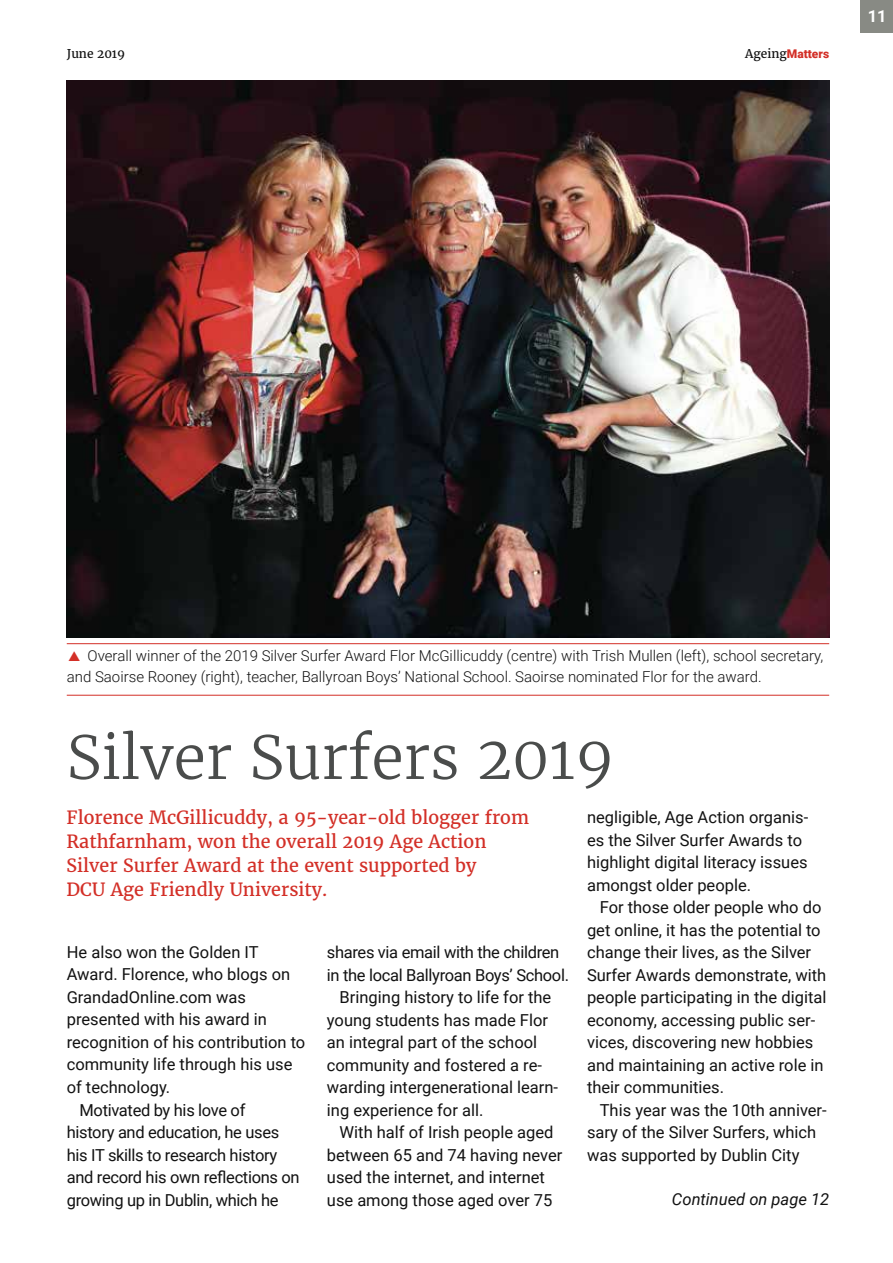
<style>
.page{position:relative;width:893px;height:1263px;background:#fff}
.page>*{position:absolute;margin:0;border:0;box-sizing:border-box;transform-origin:0 0}
.t1{font:300 59.25px "Merriweather";color:#4a4c4b}
.t2{font:18px/24px "Merriweather";color:#d32f27}
.t3{font:16.5px/22.5px "Roboto";color:#121212}
.t4{font:16.5px "Roboto";letter-spacing:-.02em;color:#121212}
.t5{font:italic 16.5px "Roboto";color:#121212}
.t6{font:700 16.5px "Roboto";color:#fff}
.t7{font:300 15px/21px "Roboto";color:#121212}
.t8{font:900 12px "Roboto";color:#d32f27}
.t9{font:12px "Merriweather";color:#121212}
.s1{font-family:"Merriweather";font-weight:400;color:#121212}
.s2{color:#d32f27}
</style>
<div class="page">
<div style="left:860px;top:0;width:33px;height:33px;background:#888a84"></div>
<img style="left:67px;top:80px;width:762px;height:557px">
<hr style="left:67px;top:643px;width:762px;height:1px;background:#d32f27">
<hr style="left:67px;top:695px;width:762px;height:1px;background:#d32f27">
<p class="t9" style="left:67px;top:46px;width:60px">June 2019</p>
<p class="t8" style="left:745px;top:45px;width:85px"><span class="s1">Ageing</span>Matters</p>
<p class="t6" style="left:868px;top:4px;width:20px">11</p>
<p class="t7" style="left:67px;top:645px;width:758px"><span class="s2">▲</span> Overall winner of the 2019 Silver Surfer Award Flor McGillicuddy (centre) with Trish Mullen (left), school secretary, and Saoirse Rooney (right), teacher, Ballyroan Boys’ National School. Saoirse nominated Flor for the award.</p>
<h1 class="t1" style="left:67px;top:721px;width:549px">Silver Surfers 2019</h1>
<p class="t2" style="left:67px;top:806px;width:464px">Florence McGillicuddy, a 95-year-old blogger from Rathfarnham, won the overall 2019 Age Action Silver Surfer Award at the event supported by<br>DCU Age Friendly University.</p>
<p class="t3" style="left:67px;top:940px;width:193px">He also won the Golden IT</p>
<p class="t3" style="left:67px;top:963px;width:225px">Award. Florence, who blogs on</p>
<p class="t3" style="left:67px;top:985px;width:181px">GrandadOnline.com was</p>
<p class="t3" style="left:67px;top:1008px;width:202px">presented with his award in</p>
<p class="t3" style="left:67px;top:1030px;width:240px">recognition of his contribution to</p>
<p class="t3" style="left:67px;top:1053px;width:227px">community life through his use</p>
<p class="t3" style="left:67px;top:1075px;width:105px">of technology.</p>
<p class="t4" style="left:80px;top:1098px;width:167px">Motivated by his love of</p>
<p class="t4" style="left:67px;top:1120px;width:214px">history and education, he uses</p>
<p class="t4" style="left:67px;top:1143px;width:212px">his IT skills to research history</p>
<p class="t4" style="left:67px;top:1165px;width:234px">and record his own reflections on</p>
<p class="t4" style="left:67px;top:1188px;width:213px">growing up in Dublin, which he</p>
<p class="t4" style="left:327px;top:940px;width:234px">shares via email with the children</p>
<p class="t4" style="left:327px;top:963px;width:244px">in the local Ballyroan Boys’ School.</p>
<p class="t3" style="left:340px;top:985px;width:213px">Bringing history to life for the</p>
<p class="t3" style="left:327px;top:1008px;width:223px">young students has made Flor</p>
<p class="t3" style="left:327px;top:1030px;width:212px">an integral part of the school</p>
<p class="t3" style="left:327px;top:1053px;width:217px">community and fostered a re-</p>
<p class="t3" style="left:327px;top:1075px;width:233px">warding intergenerational learn-</p>
<p class="t3" style="left:327px;top:1098px;width:158px">ing experience for all.</p>
<p class="t3" style="left:340px;top:1120px;width:215px">With half of Irish people aged</p>
<p class="t3" style="left:327px;top:1143px;width:237px">between 65 and 74 having never</p>
<p class="t3" style="left:327px;top:1165px;width:220px">used the internet, and internet</p>
<p class="t3" style="left:327px;top:1188px;width:227px">use among those aged over 75</p>
<p class="t3" style="left:587px;top:805px;width:223px">negligible, Age Action organis&shy;es the Silver Surfer Awards to highlight digital literacy issues amongst older people.</p>
<p class="t3" style="left:587px;top:895px;width:241px;text-indent:13px">For those older people who do get online, it has the potential to change their lives, as the Silver<br>Surfer Awards demonstrate, with people participating in the digital economy, accessing public ser&shy;vices, discovering new hobbies and maintaining an active role in their communities.</p>
<p class="t3" style="left:587px;top:1098px;width:241px;text-indent:13px">This year was the 10th anniver&shy;sary of the Silver Surfers, which was supported by Dublin City</p>
<p class="t5" style="left:672px;top:1188px;width:159px">Continued on page 12</p>
</div>
